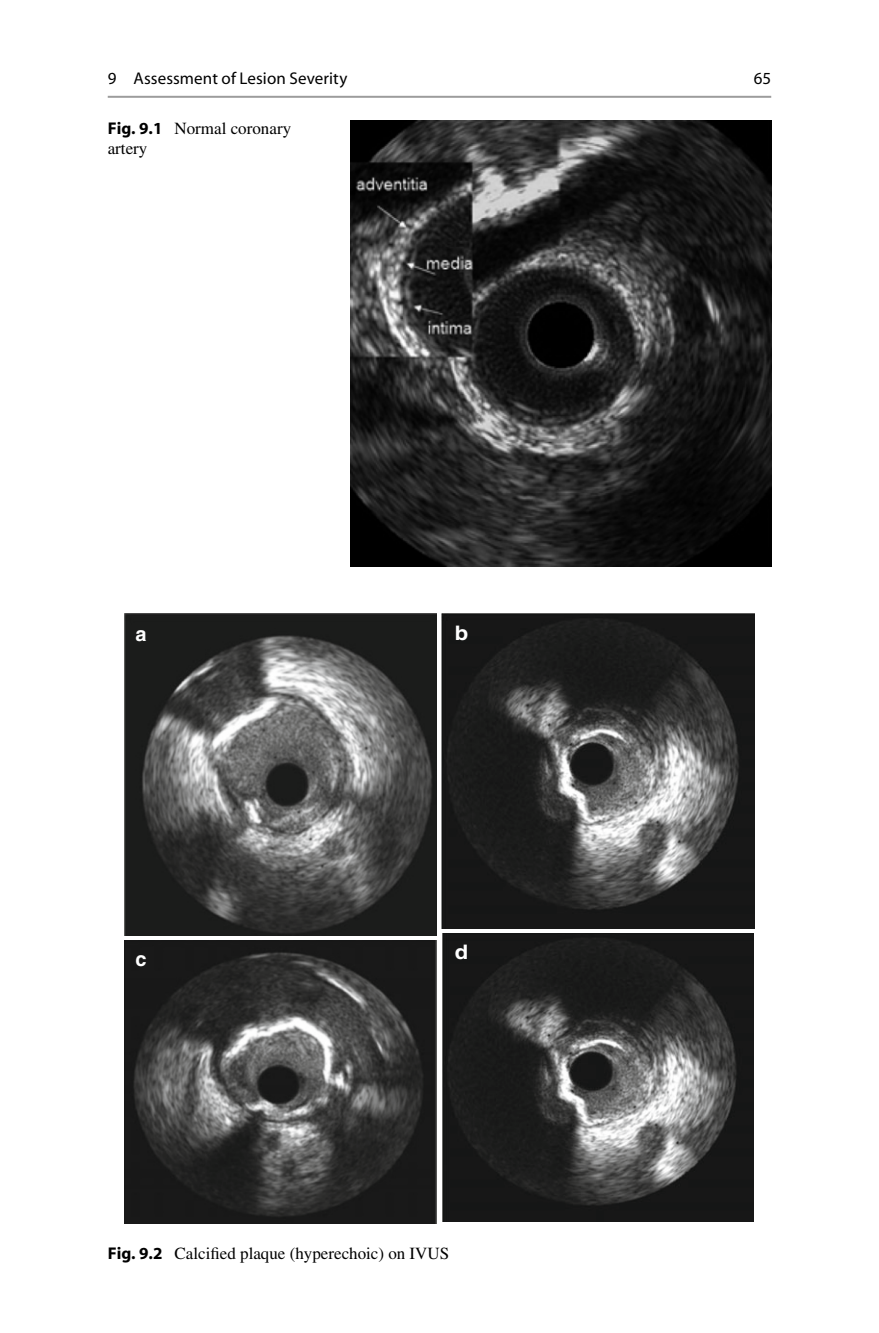
<style>
.page{position:relative;width:879px;height:1333px;background:#fff}
.page>*{position:absolute;margin:0;border:0;box-sizing:border-box;transform-origin:0 0}
.t1{font:700 20px "Tsfvvq Helvetica";color:#fff}
.t2{font:700 20px "Tsfvvq Helvetica";color:#fff;scale:1.1 1}
.t3{font:17px/20px "Wmccmy Times";color:#000}
.t4{font:17px "Tbslqr Myriad";letter-spacing:.005em;color:#000}
.s1{font-family:"Xcpbqs Myriad";font-weight:700}
</style>
<div class="page">
<img style="left:351px;top:121px;width:420px;height:445px">
<img style="left:124px;top:613px;width:312px;height:322px">
<img style="left:442px;top:613px;width:312px;height:315px">
<img style="left:124px;top:940px;width:312px;height:283px">
<img style="left:442px;top:933px;width:312px;height:288px">
<hr style="left:108px;top:96px;width:663px;height:2px;background:#9c9c9c">
<p class="t4" style="left:108px;top:72px;width:241px">9 Assessment of Lesion Severity</p>
<p class="t3" style="left:108px;top:120px;width:185px"><span class="s1">Fig. 9.1</span> Normal coronary artery</p>
<p class="t1" style="left:135px;top:622px;width:13px">a</p>
<p class="t1" style="left:135px;top:947px;width:13px">c</p>
<p class="t2" style="left:455px;top:621px;width:14px">b</p>
<p class="t2" style="left:455px;top:940px;width:14px">d</p>
<p class="t3" style="left:108px;top:1244px;width:343px"><span class="s1">Fig. 9.2</span> Calcified plaque (hyperechoic) on IVUS</p>
<p class="t4" style="left:754px;top:72px;width:19px">65</p>
</div>
